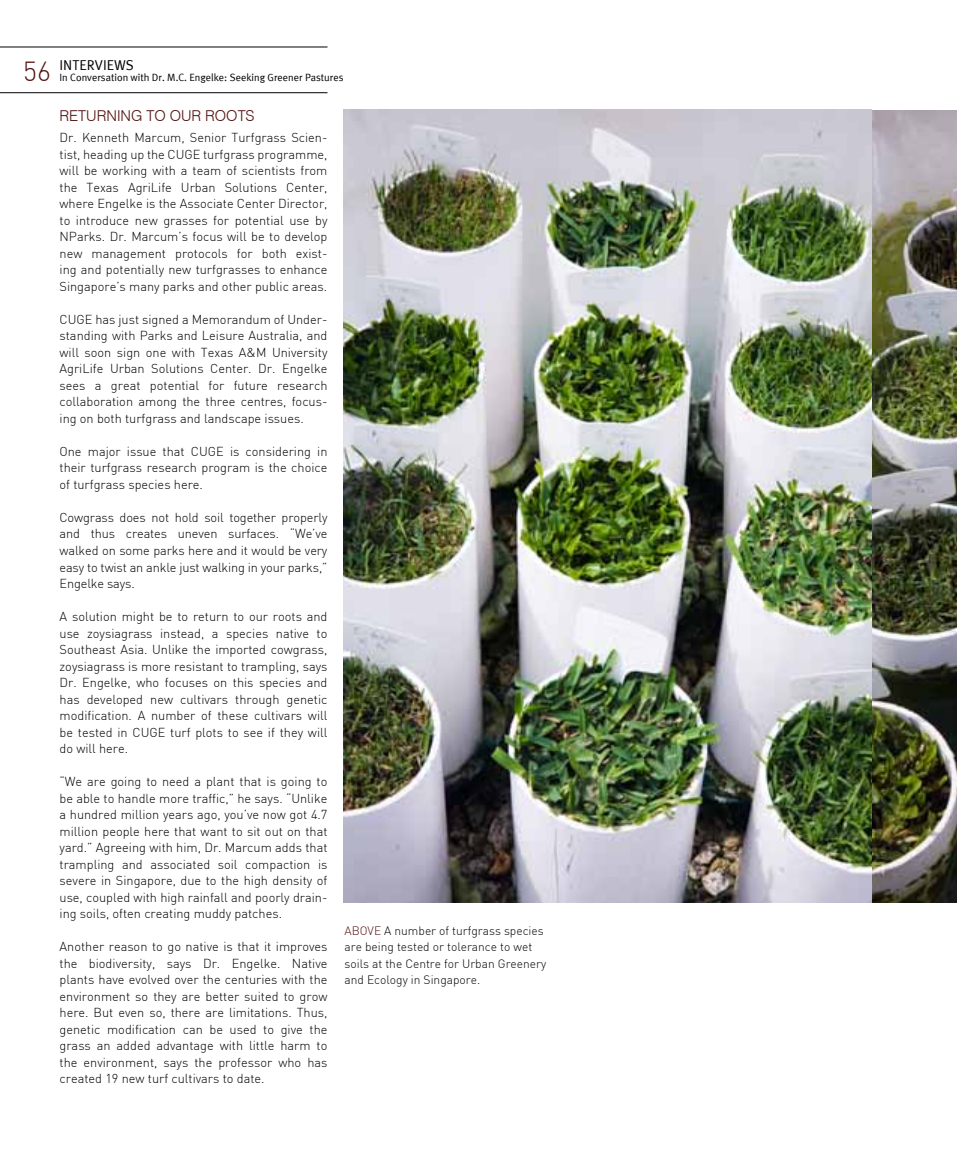
<style>
.page{position:relative;width:957px;height:1170px;background:#fff}
.page>*{position:absolute;margin:0;border:0;box-sizing:border-box;transform-origin:0 0}
.t1{font:300 15px "Swiss 721 BT";color:#531312}
.t2{font:14.25px "Meta Plus Normal";color:#000}
.t3{font:300 12.75px/16.5px "DIN";color:#000;text-align:justify}
.t4{font:300 12px/16.5px "DIN";color:#000}
.t5{font:10.5px "Meta Plus Normal";color:#000}
.s1{font-family:"DIN";font-weight:300;font-size:27px;color:#531312}
.s2{color:#531312}
</style>
<div class="page">
<img style="left:344px;top:109px;width:613px;height:793px">
<hr style="left:0;top:47px;width:327px;height:1px;background:#000">
<hr style="left:0;top:92px;width:327px;height:1px;background:#000">
<p class="t2" style="left:23px;top:57px;width:44px"><span class="s1">56</span> inter</p>
<p class="t2" style="left:95px;top:57px;width:40px">views</p>
<p class="t5" style="left:60px;top:71px;width:285px">In Conversation with D r. M.C. Engelke: Seeking Greener Pastures</p>
<p class="t1" style="left:60px;top:107px;width:20px">RETURNING</p>
<p class="t1" style="left:146px;top:107px;width:35px">TO OUR</p>
<p class="t1" style="left:205px;top:107px;width:11px">ROOTS</p>
<p class="t3" style="left:60px;top:129px;width:269px">Dr. Kenneth Marcum, Senior Turfgrass Scien&shy;tist, heading up the CUGE turfgrass programme, will be working with a team of scientists from the Texas AgriLife Urban Solutions Center, where Engelke is the Associate Center Director, to introduce new grasses for potential use by NParks. Dr. Marcum’s focus will be to develop new management protocols for both exist&shy;ing and potentially new turfgrasses to enhance Singapore’s many parks and other public areas.</p>
<p class="t3" style="left:60px;top:311px;width:269px">CUGE has just signed a Memorandum of Under&shy;standing with Parks and Leisure Australia, and will soon sign one with Texas A&amp;M University AgriLife Urban Solutions Center. Dr. Engelke sees a great potential for future research collaboration among the three centres, focus&shy;ing on both turfgrass and landscape issues.</p>
<p class="t3" style="left:60px;top:443px;width:269px">One major issue that CUGE is considering in their turfgrass research program is the choice of turfgrass species here.</p>
<p class="t3" style="left:60px;top:509px;width:269px">Cowgrass does not hold soil together properly and thus creates uneven surfaces. “We’ve walked on some parks here and it would be very easy to twist an ankle just walking in your parks,” Engelke says.</p>
<p class="t3" style="left:60px;top:608px;width:269px">A solution might be to return to our roots and use zoysiagrass instead, a species native to Southeast Asia. Unlike the imported cowgrass, zoysiagrass is more resistant to trampling, says Dr. Engelke, who focuses on this species and has developed new cultivars through genetic modification. A number of these cultivars will be tested in CUGE turf plots to see if they will do will here.</p>
<p class="t3" style="left:60px;top:773px;width:269px">“We are going to need a plant that is going to be able to handle more traffic,” he says. “Unlike a hundred million years ago, you’ve now got 4.7 million people here that want to sit out on that yard.” Agreeing with him, Dr. Marcum adds that trampling and associated soil compaction is severe in Singapore, due to the high density of use, coupled with high rainfall and poorly drain&shy;ing soils, often creating muddy patches.</p>
<p class="t3" style="left:60px;top:938px;width:269px">Another reason to go native is that it improves the biodiversity, says Dr. Engelke. Native plants have evolved over the centuries with the environment so they are better suited to grow here. But even so, there are limitations. Thus, genetic modification can be used to give the grass an added advantage with little harm to the environment, says the professor who has created 19 new turf cultivars to date.</p>
<p class="t4" style="left:344px;top:922px;width:203px"><span class="s2">ABOVE</span> A number of turfgrass species are being tested or tolerance to wet soils at the Centre for Urban Greenery and Ecology in Singapore.</p>
</div>
